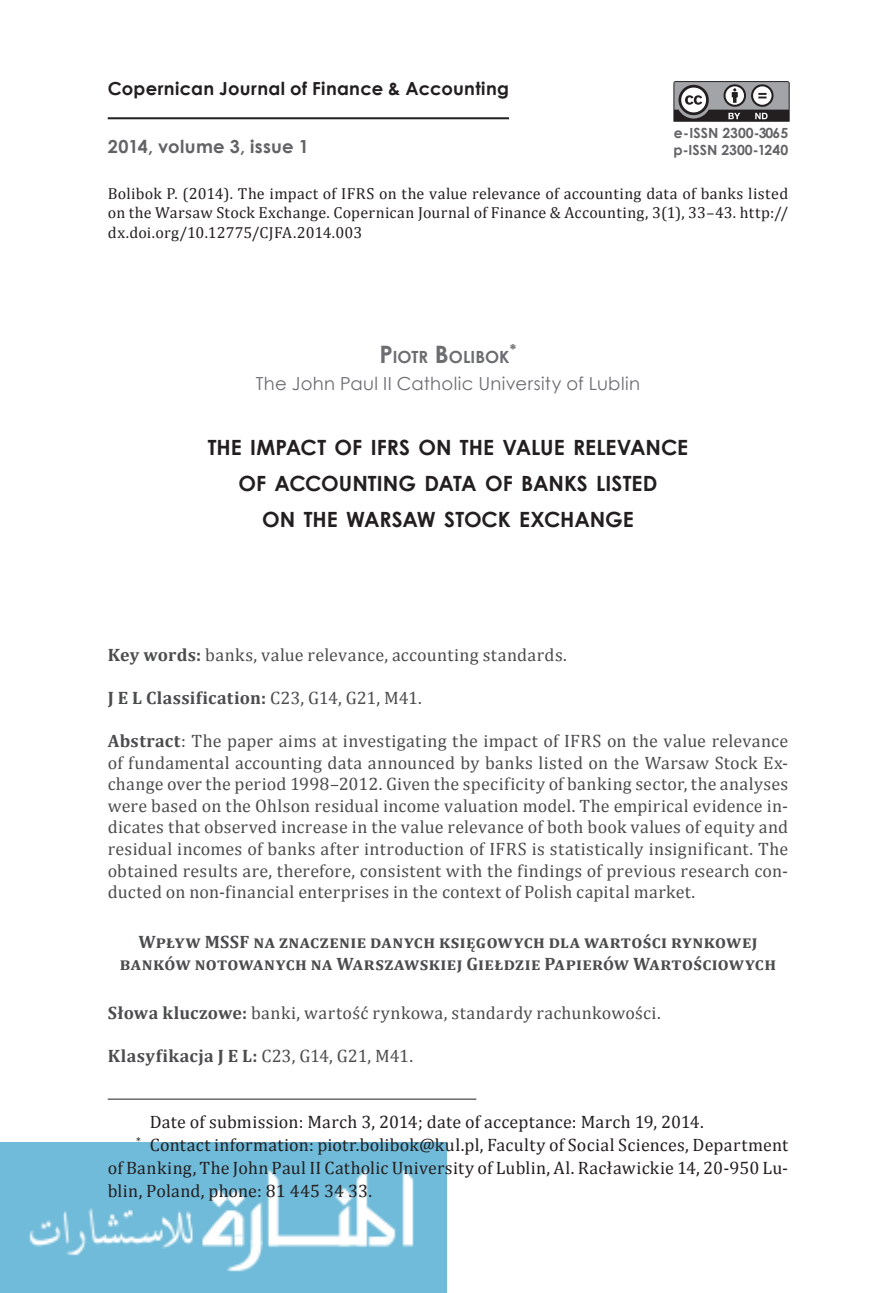
<style>
.page{position:relative;width:896px;height:1293px;background:#fff}
.page>*{position:absolute;margin:0;border:0;box-sizing:border-box;transform-origin:0 0}
.t1{font:700 21px/36px "Century Gothic";color:#231f20;text-align:center}
.t2{font:18px/21.6px "Cambria";letter-spacing:.02em;color:#4b4c4d;text-align:justify}
.t3{font:18px "Cambria";letter-spacing:.01em;color:#231f20}
.t4{font:700 18px/21.6px "Cambria";letter-spacing:.02em;color:#4b4c4d;text-align:center}
.t5{font:18px "Century Gothic";letter-spacing:.02em;color:#6c6d70}
.t6{font:700 18px "Century Gothic";letter-spacing:.015em;color:#231f20}
.t7{font:700 18px "Century Gothic";letter-spacing:.015em;color:#636366}
.t8{font:700 16.8px "Century Gothic";color:#6c6d70}
.t9{font:16px/19.2px "Cambria";letter-spacing:.01em;color:#231f20;text-align:justify}
.t10{font:700 14.8px "Century Gothic";color:#6c6d70}
.t11{font:700 14px "Century Gothic";color:#636366}
.s1{font-size:24px}
.s2{font-weight:700}
.s3{font-weight:400}
</style>
<div class="page">
<img style="left:0;top:1143px;width:446px;height:150px">
<hr style="left:108px;top:117px;width:401px;height:2px;background:#231f20">
<svg style="left:673px;top:81px;width:116px;height:41px"></svg>
<hr style="left:108px;top:1098px;width:368px;height:1px;background:#231f20">
<p class="t6" style="left:108px;top:74px;width:403px">Copernican Journal of Finance &amp; Accounting</p>
<p class="t11" style="left:674px;top:122px;width:116px">e-ISSN 2300-3065</p>
<p class="t7" style="left:108px;top:133px;width:203px">2014, volume 3, issue 1</p>
<p class="t11" style="left:673px;top:139px;width:116px">p-ISSN 2300-1240</p>
<p class="t9" style="left:108px;top:184px;width:682px">Bolibok P. (2014). The impact of IFRS on the value relevance of accounting data of banks listed on the Warsaw Stock Exchange. Copernican Journal of Finance &amp; Accounting, 3(1), 33–43. http:// dx.doi.org/10.12775/CJFA.2014.003</p>
<p class="t8" style="left:379px;top:344px;width:131px"><span class="s1">P</span>IOTR <span class="s1">B</span>OLIBOK</p>
<p class="t10" style="left:510px;top:338px;width:8px">*</p>
<p class="t5" style="left:256px;top:371px;width:386px">The John Paul II Catholic University of Lublin</p>
<p class="t1" style="left:208px;top:428px;width:482px">THE IMPACT OF IFRS ON THE VALUE RELEVANCE<br>OF ACCOUNTING DATA OF BANKS LISTED<br>ON THE WARSAW STOCK EXCHANGE</p>
<p class="t2" style="left:108px;top:643px;width:461px"><span class="s2">Key words:</span> banks, value relevance, accounting standards.</p>
<p class="t4" style="left:108px;top:686px;width:316px">J E L Classification: <span class="s3">C23, G14, G21, M41.</span></p>
<p class="t2" style="left:108px;top:730px;width:682px"><span class="s2">Abstract</span>: The paper aims at investigating the impact of IFRS on the value relevance of fundamental accounting data announced by banks listed on the Warsaw Stock Ex&shy;change over the period 1998–2012. Given the specificity of banking sector, the analyses were based on the Ohlson residual income valuation model. The empirical evidence in&shy;dicates that observed increase in the value relevance of both book values of equity and residual incomes of banks after introduction of IFRS is statistically insignificant. The obtained results are, therefore, consistent with the findings of previous research con&shy;ducted on non-financial enterprises in the context of Polish capital market.</p>
<p class="t4" style="left:120px;top:930px;width:658px">Wpływ MSSF na znaczenie danych księgowych dla wartości rynkowej banków notowanych na Warszawskiej Giełdzie Papierów Wartościowych</p>
<p class="t2" style="left:108px;top:1002px;width:554px"><span class="s2">Słowa kluczowe:</span> banki, wartość rynkowa, standardy rachunkowości.</p>
<p class="t4" style="left:108px;top:1044px;width:307px">Klasyfikacja J E L: <span class="s3">C23, G14, G21, M41.</span></p>
<p class="t3" style="left:150px;top:1110px;width:555px">Date of submission: March 3, 2014; date of acceptance: March 19, 2014.</p>
<p class="t3" style="left:136px;top:1133px;width:653px"><sup>*</sup> Contact information: piotr.bolibok@kul.pl, Faculty of Social Sciences, Department</p>
<p class="t3" style="left:108px;top:1156px;width:682px">of Banking, The John Paul II Catholic University of Lublin, Al. Racławickie 14, 20-950 Lu-</p>
<p class="t3" style="left:108px;top:1179px;width:266px">blin, Poland, phone: 81 445 34 33.</p>
</div>
